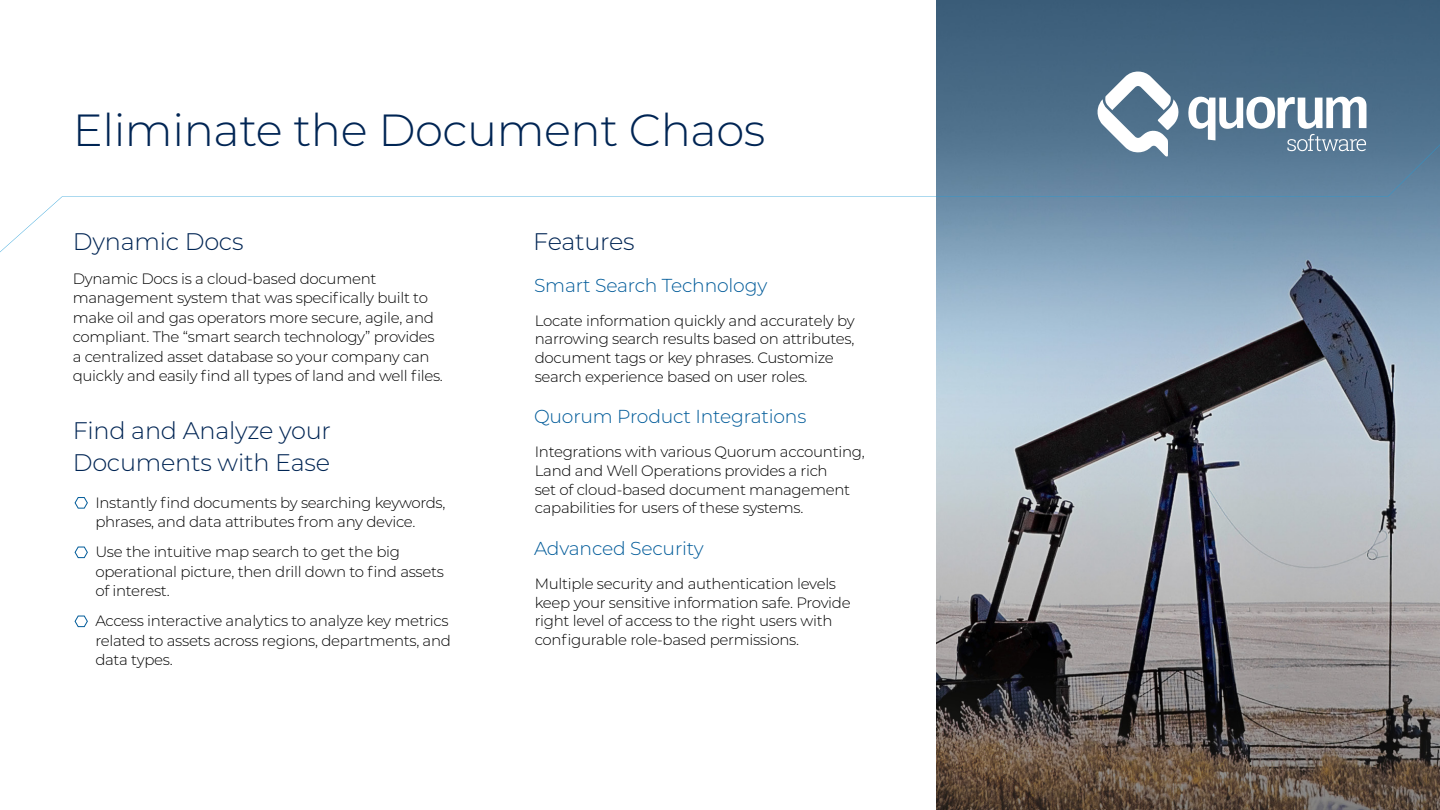
<style>
.page{position:relative;width:1440px;height:810px;background:#fff}
.page>*{position:absolute;margin:0;border:0;box-sizing:border-box;transform-origin:0 0}
.t1{font:300 45px "Montserrat";letter-spacing:-.01em;color:#002554}
.t2{font:300 24px/31.8px "Montserrat";letter-spacing:-.01em;color:#002554}
.t3{font:300 18.75px "Montserrat";letter-spacing:-.01em;color:#005b99}
.t4{font:300 15px/19.5px "Montserrat";letter-spacing:-.02em;color:#000}
</style>
<div class="page">
<img style="left:936px;top:0;width:504px;height:810px">
<svg style="left:0;top:196px;width:1254px;height:60px"></svg>
<svg style="left:1098px;top:71px;width:82px;height:86px"></svg>
<svg style="left:1188px;top:96px;width:252px;height:101px;background:#6d8ba3"></svg>
<svg style="left:74px;top:497px;width:14px;height:12px"></svg>
<svg style="left:74px;top:546px;width:14px;height:12px"></svg>
<svg style="left:74px;top:615px;width:14px;height:12px"></svg>
<h1 class="t1" style="left:73px;top:100px;width:694px">Eliminate the Document Chaos</h1>
<h2 class="t2" style="left:73px;top:225px;width:172px">Dynamic Docs</h2>
<p class="t4" style="left:73px;top:268px;width:372px">Dynamic Docs is a cloud-based document management system that was specifically built to make oil and gas operators more secure, agile, and compliant. The “smart search technology” provides a centralized asset database so your company can quickly and easily find all types of land and well files.</p>
<h2 class="t2" style="left:73px;top:414px;width:260px">Find and Analyze your<br>Documents with Ease</h2>
<p class="t4" style="left:95px;top:492px;width:352px">Instantly find documents by searching keywords, phrases, and data attributes from any device.</p>
<p class="t4" style="left:95px;top:542px;width:350px">Use the intuitive map search to get the big operational picture, then drill down to find assets of interest.</p>
<p class="t4" style="left:95px;top:611px;width:357px">Access interactive analytics to analyze key metrics related to assets across regions, departments, and data types.</p>
<h2 class="t2" style="left:533px;top:225px;width:103px">Features</h2>
<p class="t3" style="left:534px;top:272px;width:235px">Smart Search Technology</p>
<p class="t4" style="left:535px;top:311px;width:321px;line-height:18.8px">Locate information quickly and accurately by narrowing search results based on attributes, document tags or key phrases. Customize search experience based on user roles.</p>
<p class="t3" style="left:534px;top:404px;width:274px">Quorum Product Integrations</p>
<p class="t4" style="left:535px;top:442px;width:332px;line-height:18.8px">Integrations with various Quorum accounting, Land and Well Operations provides a rich<br>set of cloud-based document management capabilities for users of these systems.</p>
<p class="t3" style="left:534px;top:536px;width:171px">Advanced Security</p>
<p class="t4" style="left:535px;top:574px;width:317px;line-height:18.8px">Multiple security and authentication levels keep your sensitive information safe. Provide right level of access to the right users with configurable role-based permissions.</p>
</div>
